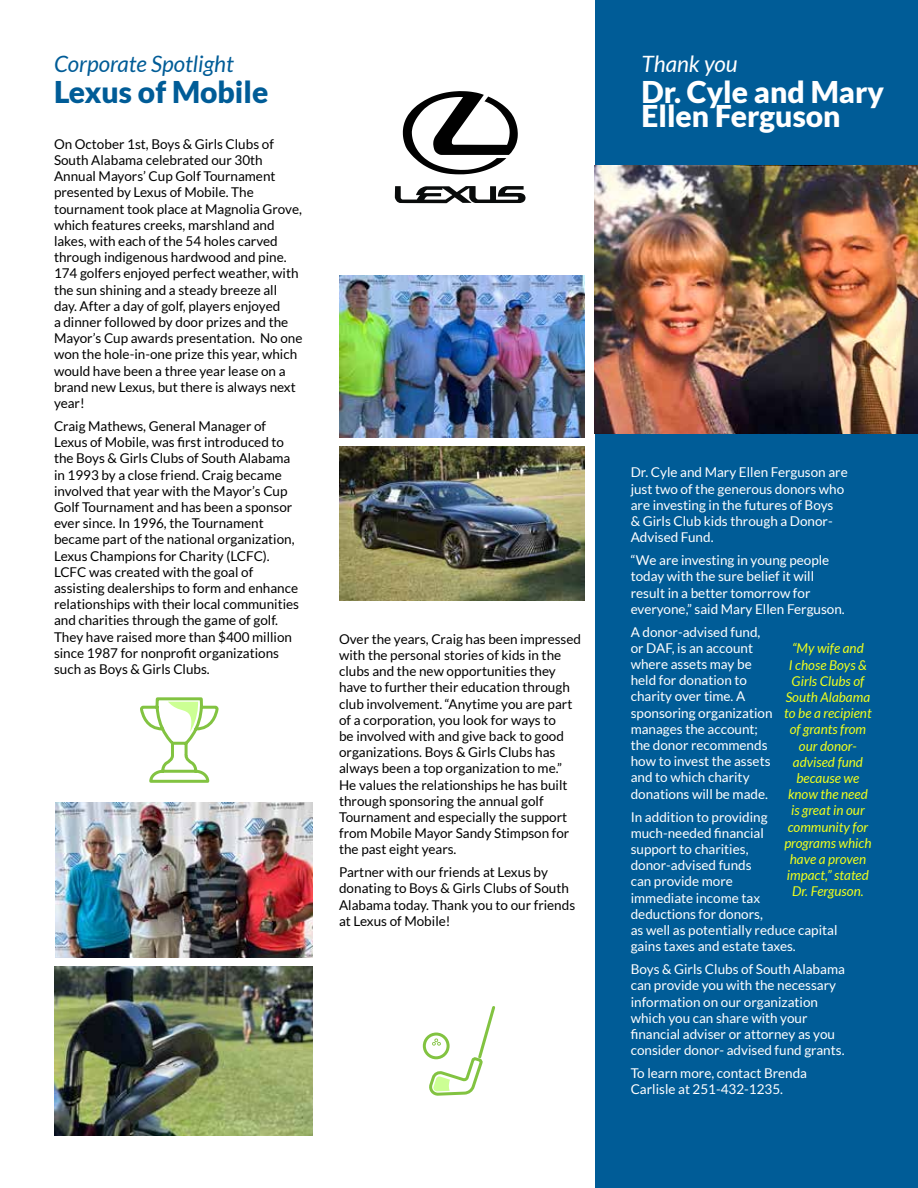
<style>
.page{position:relative;width:918px;height:1188px;background:#fff}
.page>*{position:absolute;margin:0;border:0;box-sizing:border-box;transform-origin:0 0}
.t1{font:900 30px/24px "Lato";color:#fff}
.t2{font:900 30px "Lato";color:#005c97}
.t3{font:italic 22.5px "Lato";color:#005c97}
.t4{font:italic 22.5px "Lato";color:#fff}
.t5{font:13.5px/16.2px "Lato";color:#000}
.t6{font:13.5px/16.2px "Lato";color:#fff}
.t7{font:italic 13.5px/16.2px "Lato";color:#f0ff1c;text-align:center}
</style>
<div class="page">
<div style="left:595px;top:0;width:323px;height:1188px;background:#005c97"></div>
<img style="left:595px;top:165px;width:323px;height:268px">
<img style="left:339px;top:446px;width:245px;height:155px">
<svg style="left:403px;top:91px;width:115px;height:83px"></svg>
<svg style="left:395px;top:186px;width:131px;height:17px"></svg>
<img style="left:339px;top:275px;width:245px;height:162px">
<img style="left:55px;top:967px;width:258px;height:168px">
<svg style="left:140px;top:697px;width:79px;height:86px"></svg>
<div style="left:423px;top:1033px;width:27px;height:26px;border:3px solid #82c341;border-radius:50%"></div>
<svg style="left:426px;top:1006px;width:70px;height:90px"></svg>
<img style="left:55px;top:803px;width:257px;height:155px">
<h2 class="t3" style="left:54px;top:51px;width:181px">Corporate Spotlight</h2>
<h1 class="t2" style="left:54px;top:74px;width:216px">Lexus of Mobile</h1>
<p class="t5" style="left:54px;top:136px;width:250px">On October 1st, Boys &amp; Girls Clubs of South Alabama celebrated our 30th Annual Mayors’ Cup Golf Tournament presented by Lexus of Mobile. The tournament took place at Magnolia Grove, which features creeks, marshland and lakes, with each of the 54 holes carved through indigenous hardwood and pine.<br>174 golfers enjoyed perfect weather, with the sun shining and a steady breeze all day. After a day of golf, players enjoyed<br>a dinner followed by door prizes and the Mayor’s Cup awards presentation. No one won the hole-in-one prize this year, which would have been a three year lease on a brand new Lexus, but there is always next year!</p>
<p class="t5" style="left:54px;top:418px;width:247px">Craig Mathews, General Manager of Lexus of Mobile, was first introduced to the Boys &amp; Girls Clubs of South Alabama in 1993 by a close friend. Craig became involved that year with the Mayor’s Cup Golf Tournament and has been a sponsor ever since. In 1996, the Tournament became part of the national organization, Lexus Champions for Charity (LCFC).<br>LCFC was created with the goal of assisting dealerships to form and enhance relationships with their local communities and charities through the game of golf.<br>They have raised more than $400 million since 1987 for nonprofit organizations such as Boys &amp; Girls Clubs.</p>
<p class="t5" style="left:339px;top:631px;width:243px">Over the years, Craig has been impressed with the personal stories of kids in the clubs and the new opportunities they have to further their education through club involvement. “Anytime you are part of a corporation, you look for ways to<br>be involved with and give back to good organizations. Boys &amp; Girls Clubs has always been a top organization to me.” He values the relationships he has built through sponsoring the annual golf Tournament and especially the support from Mobile Mayor Sandy Stimpson for the past eight years.</p>
<p class="t5" style="left:339px;top:864px;width:238px">Partner with our friends at Lexus by donating to Boys &amp; Girls Clubs of South<br>Alabama today. Thank you to our friends at Lexus of Mobile!</p>
<h2 class="t4" style="left:642px;top:51px;width:98px">Thank you</h2>
<h1 class="t1" style="left:642px;top:79px;width:244px">Dr. Cyle and Mary<br>Ellen Ferguson</h1>
<p class="t6" style="left:631px;top:464px;width:219px">Dr. Cyle and Mary Ellen Ferguson are just two of the generous donors who are investing in the futures of Boys<br>&amp; Girls Club kids through a Donor-<br>Advised Fund.</p>
<p class="t6" style="left:631px;top:552px;width:216px">“We are investing in young people today with the sure belief it will result in a better tomorrow for everyone,” said Mary Ellen Ferguson.</p>
<p class="t6" style="left:631px;top:624px;width:143px">A donor-advised fund, or DAF, is an account where assets may be held for donation to charity over time. A sponsoring organization manages the account; the donor recommends how to invest the assets and to which charity donations will be made.</p>
<p class="t6" style="left:631px;top:809px;width:208px">In addition to providing much-needed financial<br>support to charities,<br>donor-advised funds<br>can provide more<br>immediate income tax<br>deductions for donors,<br>as well as potentially reduce capital gains taxes and estate taxes.</p>
<p class="t6" style="left:631px;top:961px;width:216px">Boys &amp; Girls Clubs of South Alabama can provide you with the necessary information on our organization which you can share with your financial adviser or attorney as you consider donor- advised fund grants.</p>
<p class="t6" style="left:631px;top:1065px;width:178px">To learn more, contact Brenda<br>Carlisle at 251-432-1235.</p>
<p class="t7" style="left:784px;top:641px;width:89px">“My wife and<br>I chose Boys &amp;<br>Girls Clubs of<br>South Alabama to be a recipient of grants from our donor&shy;advised fund because we know the need is great in our community for programs which have a proven impact,” stated<br>Dr. Ferguson.</p>
</div>
